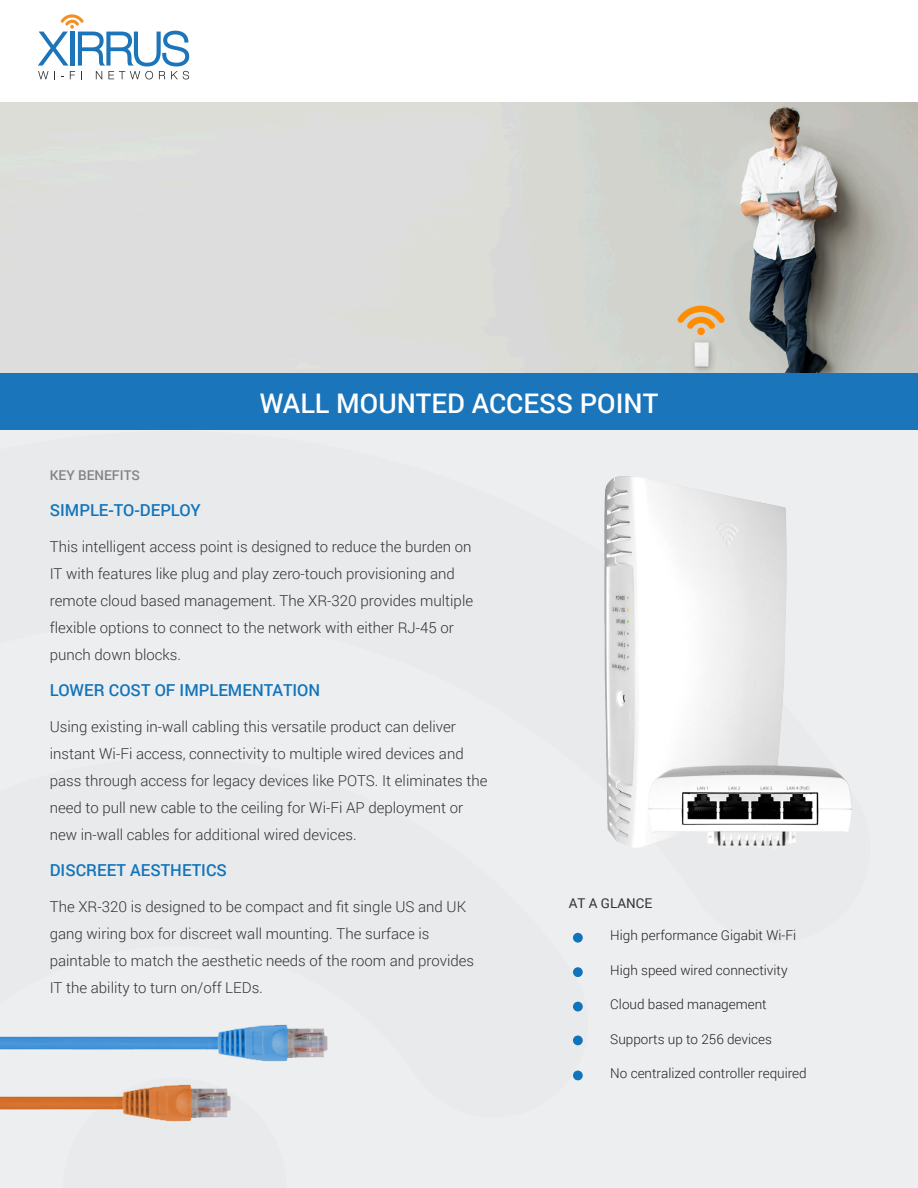
<style>
.page{position:relative;width:918px;height:1188px;background:#fff}
.page>*{position:absolute;margin:0;border:0;box-sizing:border-box;transform-origin:0 0}
.t1{font:500 27px "Roboto";color:#fff}
.t2{font:500 16.5px "Roboto";color:#1074bc}
.t3{font:300 15px/27px "Roboto";color:#323332}
.t4{font:300 13.5px "Roboto";color:#231f20}
.t5{font:500 13.5px "Roboto";color:#818285}
.t6{font:13.5px "Roboto";color:#323332}
</style>
<div class="page">
<div style="left:0;top:372px;width:918px;height:59px;background:#1b75bb"></div>
<svg style="left:38px;top:14px;width:151px;height:65px"></svg>
<div style="left:0;top:430px;width:918px;height:758px;background:#edeeef"></div>
<img style="left:0;top:102px;width:918px;height:270px">
<img style="left:604px;top:476px;width:249px;height:372px">
<div style="left:573px;top:933px;width:10px;height:10px;background:#1074bc;border-radius:50%"></div>
<div style="left:573px;top:967px;width:10px;height:10px;background:#1074bc;border-radius:50%"></div>
<div style="left:573px;top:1002px;width:10px;height:9px;background:#1074bc;border-radius:50%"></div>
<div style="left:573px;top:1036px;width:10px;height:9px;background:#1074bc;border-radius:50%"></div>
<div style="left:573px;top:1071px;width:10px;height:9px;background:#1074bc;border-radius:50%"></div>
<img style="left:0;top:1024px;width:328px;height:38px">
<img style="left:0;top:1084px;width:231px;height:38px">
<p class="t1" style="left:260px;top:384px;width:400px">WALL MOUNTED ACCESS POINT</p>
<p class="t5" style="left:50px;top:466px;width:92px">KEY BENEFITS</p>
<p class="t2" style="left:50px;top:499px;width:152px">SIMPLE-TO-DEPLOY</p>
<p class="t3" style="left:50px;top:533px;width:425px">This intelligent access point is designed to reduce the burden on IT with features like plug and play zero-touch provisioning and remote cloud based management. The XR-320 provides multiple flexible options to connect to the network with either RJ-45 or punch down blocks.</p>
<p class="t2" style="left:50px;top:679px;width:272px">LOWER COST OF IMPLEMENTATION</p>
<p class="t3" style="left:50px;top:713px;width:408px">Using existing in-wall cabling this versatile product can deliver</p>
<p class="t3" style="left:50px;top:740px;width:439px">instant Wi-Fi access, connectivity to multiple wired devices and pass through access for legacy devices like POTS. It eliminates the need to pull new cable to the ceiling for Wi-Fi AP deployment or new in-wall cables for additional wired devices.</p>
<p class="t2" style="left:50px;top:859px;width:179px">DISCREET AESTHETICS</p>
<p class="t3" style="left:50px;top:893px;width:418px">The XR-320 is designed to be compact and fit single US and UK gang wiring box for discreet wall mounting. The surface is</p>
<p class="t3" style="left:50px;top:947px;width:426px">paintable to match the aesthetic needs of the room and provides<br>IT the ability to turn on/off LEDs.</p>
<p class="t6" style="left:569px;top:894px;width:85px">AT A GLANCE</p>
<p class="t4" style="left:610px;top:926px;width:187px">High performance Gigabit Wi-Fi</p>
<p class="t4" style="left:610px;top:961px;width:179px">High speed wired connectivity</p>
<p class="t4" style="left:610px;top:995px;width:158px">Cloud based management</p>
<p class="t4" style="left:610px;top:1030px;width:163px">Supports up to 256 devices</p>
<p class="t4" style="left:610px;top:1064px;width:198px">No centralized controller required</p>
</div>
